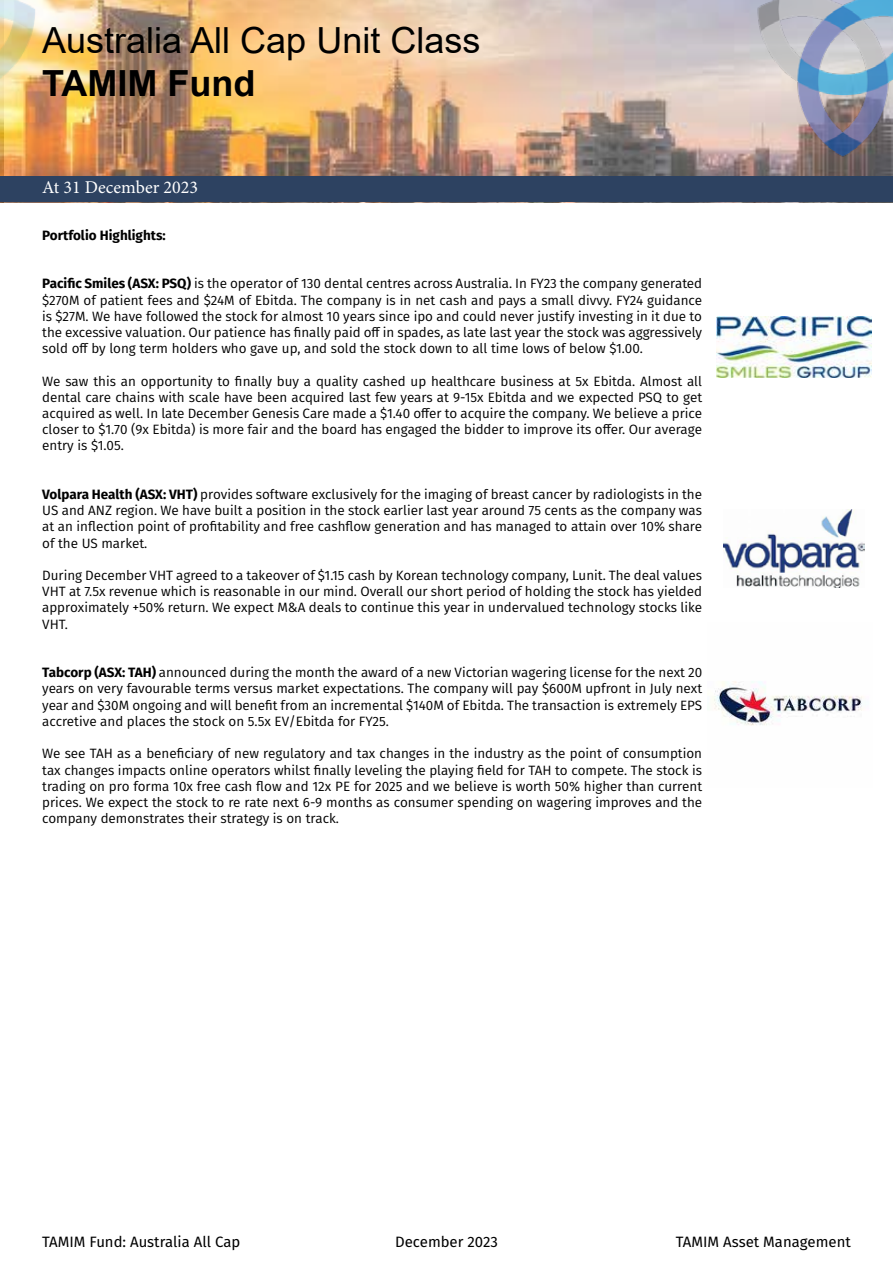
<style>
.page{position:relative;width:893px;height:1263px;background:#fff}
.page>*{position:absolute;margin:0;border:0;box-sizing:border-box;transform-origin:0 0}
.t1{font:36px "Arial";color:#000}
.t2{font:700 36px "Arial";color:#000}
.t3{font:18px "Minion Pro";color:#fff}
.t4{font:15px "Fira Sans";color:#000}
.t5{font:13.5px/16.2px "Fira Sans";color:#000;text-align:justify}
.t6{font:700 13.5px "Fira Sans";color:#000}
.s1{font-weight:700}
</style>
<div class="page">
<img style="left:0;top:0;width:725px;height:176px">
<div style="left:0;top:176px;width:893px;height:26px;background:#2d4261"></div>
<img style="left:725px;top:0;width:168px;height:176px">
<img style="left:724px;top:509px;width:140px;height:78px">
<img style="left:716px;top:316px;width:155px;height:61px">
<img style="left:712px;top:681px;width:150px;height:45px">
<h1 class="t1" style="left:42px;top:16px;width:440px">Australia All Cap Unit Class</h1>
<h1 class="t2" style="left:42px;top:58px;width:215px">TAMIM Fund</h1>
<h2 class="t3" style="left:42px;top:175px;width:157px">At 31 December 2023</h2>
<p class="t6" style="left:42px;top:224px;width:125px">Portfolio Highlights:</p>
<p class="t5" style="left:42px;top:275px;width:661px"><span class="s1">Pacific Smiles (ASX: PSQ)</span> is the operator of 130 dental centres across Australia. In FY23 the company generated $270M of patient fees and $24M of Ebitda. The company is in net cash and pays a small divvy. FY24 guidance is $27M. We have followed the stock for almost 10 years since ipo and could never justify investing in it due to the excessive valuation. Our patience has finally paid off in spades, as late last year the stock was aggressively sold off by long term holders who gave up, and sold the stock down to all time lows of below $1.00.</p>
<p class="t5" style="left:42px;top:372px;width:661px">We saw this an opportunity to finally buy a quality cashed up healthcare business at 5x Ebitda. Almost all dental care chains with scale have been acquired last few years at 9-15x Ebitda and we expected PSQ to get acquired as well. In late December Genesis Care made a $1.40 offer to acquire the company. We believe a price closer to $1.70 (9x Ebitda) is more fair and the board has engaged the bidder to improve its offer. Our average entry is $1.05.</p>
<p class="t5" style="left:42px;top:486px;width:661px"><span class="s1">Volpara Health (ASX: VHT)</span> provides software exclusively for the imaging of breast cancer by radiologists in the US and ANZ region. We have built a position in the stock earlier last year around 75 cents as the company was at an inflection point of profitability and free cashflow generation and has managed to attain over 10% share of the US market.</p>
<p class="t5" style="left:42px;top:567px;width:661px">During December VHT agreed to a takeover of $1.15 cash by Korean technology company, Lunit. The deal values VHT at 7.5x revenue which is reasonable in our mind. Overall our short period of holding the stock has yielded approximately +50% return. We expect M&amp;A deals to continue this year in undervalued technology stocks like VHT.</p>
<p class="t5" style="left:42px;top:664px;width:661px"><span class="s1">Tabcorp (ASX: TAH)</span> announced during the month the award of a new Victorian wagering license for the next 20 years on very favourable terms versus market expectations. The company will pay $600M upfront in July next year and $30M ongoing and will benefit from an incremental $140M of Ebitda. The transaction is extremely EPS accretive and places the stock on 5.5x EV/Ebitda for FY25.</p>
<p class="t5" style="left:42px;top:745px;width:661px">We see TAH as a beneficiary of new regulatory and tax changes in the industry as the point of consumption tax changes impacts online operators whilst finally leveling the playing field for TAH to compete. The stock is trading on pro forma 10x free cash flow and 12x PE for 2025 and we believe is worth 50% higher than current prices. We expect the stock to re rate next 6-9 months as consumer spending on wagering improves and the company demonstrates their strategy is on track.</p>
<p class="t4" style="left:42px;top:1230px;width:200px">TAMIM Fund: Australia All Cap</p>
<p class="t4" style="left:395px;top:1230px;width:104px">December 2023</p>
<p class="t4" style="left:676px;top:1230px;width:176px">TAMIM Asset Management</p>
</div>
